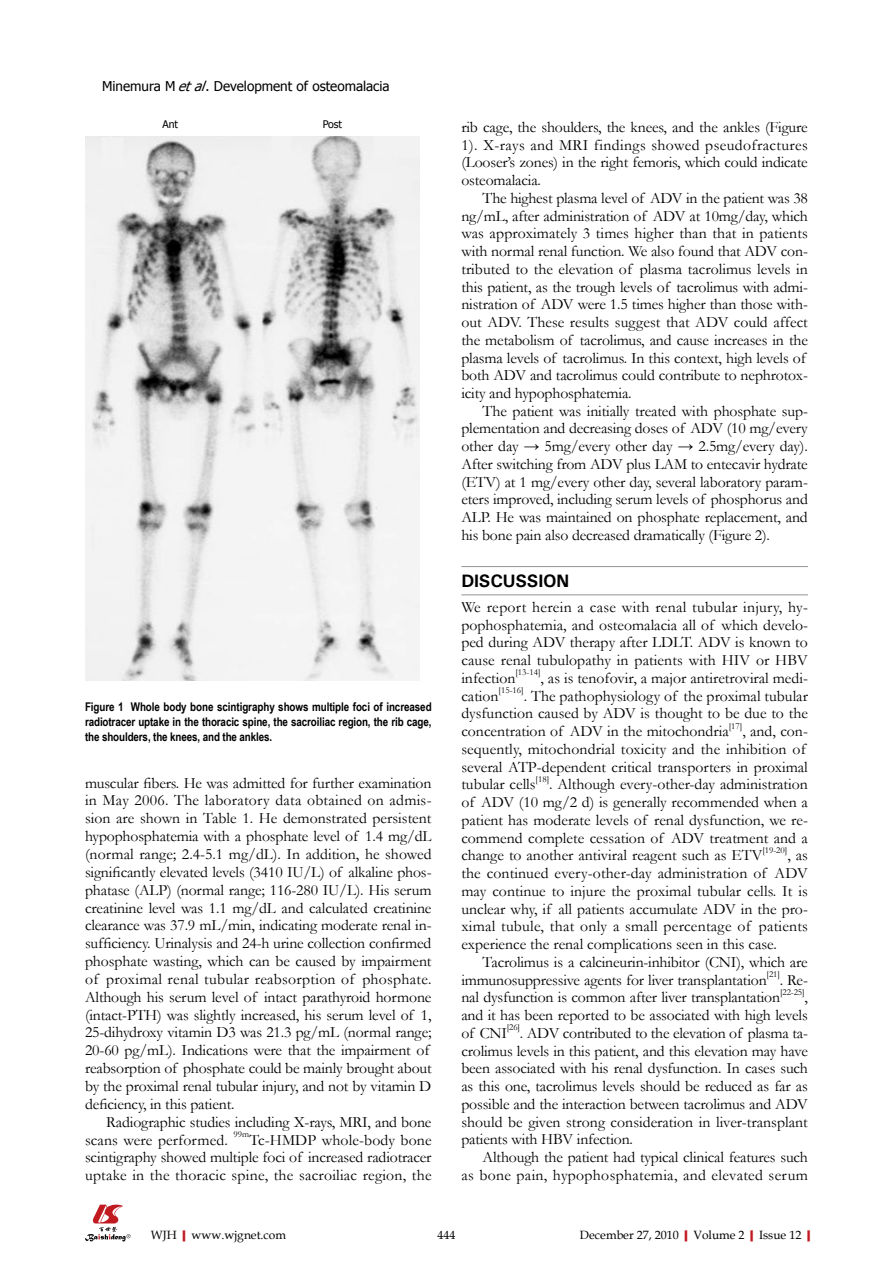
<style>
.page{position:relative;width:893px;height:1263px;background:#fff}
.page>*{position:absolute;margin:0;border:0;box-sizing:border-box;transform-origin:0 0}
.t1{font:700 18px "Univers";letter-spacing:-.01em;color:#000}
.t2{font:15.75px/17.7px "Garamond";letter-spacing:-.01em;color:#000;text-align:justify}
.t3{font:13.5px "Tahoma";color:#000}
.t4{font:700 12px/15px "Arial Narrow";letter-spacing:-.01em;color:#000;text-align:justify}
.t5{font:12px "Book Antiqua";color:#000}
.t6{font:10.5px "Tahoma";color:#000}
.t7{font:9.15px "Garamond";color:#000}
.s1{font-style:italic}
.s2{font-weight:700;color:#c01920}
</style>
<div class="page">
<svg style="left:85px;top:1204px;width:46px;height:37px"></svg>
<img style="left:85px;top:137px;width:335px;height:543px">
<hr style="left:461px;top:566px;width:347px;height:1px;background:#949495">
<hr style="left:461px;top:595px;width:347px;height:1px;background:#949495">
<p class="t3" style="left:102px;top:77px;width:289px">Minemura M <span class="s1">etal</span>. Development of osteomalacia</p>
<p class="t6" style="left:162px;top:117px;width:17px">Ant</p>
<p class="t6" style="left:323px;top:117px;width:21px">Post</p>
<p class="t4" style="left:85px;top:699px;width:348px">Figure 1 Whole body bone scintigraphy shows multiple foci of increased radiotracer uptake in the thoracic spine, the sacroiliac region, the rib cage, the shoulders, the knees, and the ankles.</p>
<p class="t2" style="left:85px;top:773px;width:348px;text-align:left">muscular fibers. He was admitted for further examination in May 2006. The laboratory data obtained on admis&shy;sion are shown in Table 1. He demonstrated persistent hypophosphatemia with a phosphate level of 1.4 mg/dL (normal range; 2.4-5.1 mg/dL). In addition, he showed significantly elevated levels (3410 IU/L) of alkaline phos&shy;phatase (ALP) (normal range; 116-280 IU/L). His serum creatinine level was 1.1 mg/dL and calculated creatinine clearance was 37.9 mL/min, indicating moderate renal in&shy;sufficiency. Urinalysis and 24-h urine collection confirmed phosphate wasting, which can be caused by impairment of proximal renal tubular reabsorption of phosphate.<br>Although his serum level of intact parathyroid hormone (intact-PTH) was slightly increased, his serum level of 1, 25-dihydroxy vitamin D3 was 21.3 pg/mL (normal range; 20-60 pg/mL). Indications were that the impairment of reabsorption of phosphate could be mainly brought about by the proximal renal tubular injury, and not by vitamin D deficiency, in this patient.</p>
<p class="t2" style="left:85px;top:1112px;width:348px;text-indent:21px">Radiographic studies including X-rays, MRI, and bone scans were performed.</p>
<p class="t7" style="left:233px;top:1128px;width:17px">99m</p>
<p class="t2" style="left:85px;top:1130px;width:348px;text-indent:164px">Tc-HMDP whole-body bone scintigraphy showed multiple foci of increased radiotracer uptake in the thoracic spine, the sacroiliac region, the</p>
<p class="t2" style="left:461px;top:118px;width:348px">rib cage, the shoulders, the knees, and the ankles (Figure 1). X-rays and MRI findings showed pseudofractures (Looser’s zones) in the right femoris, which could indicate osteoma-lacia.</p>
<p class="t2" style="left:461px;top:189px;width:348px;text-align:left;text-indent:21px">The highest plasma level of ADV in the patient was 38 ng/mL, after administration of ADV at 10mg/day, which was approximately 3 times higher than that in pa-tients with normal renal function. We also found that ADV con&shy;tributed to the elevation of plasma tacrolimus levels in this patient, as the trough levels of tacrolimus with ad-mi&shy;nis- tration of ADV were 1.5 times higher than those with&shy;out ADV. These results suggest that ADV could affect the metabolism of tacrolimus, and cause increa-ses in the plasma levels of tacrolimus. In this context, high levels of both ADV and tacrolimus could contribute to nephrotox&shy;icity and hypophosphatemia.</p>
<p class="t2" style="left:461px;top:401px;width:348px;text-indent:21px">The patient was initially treated with phosphate sup&shy;plementation and decreasing doses of ADV (10 mg/every other day → 5mg/every other day → 2.5mg/every day).<br>After switching from ADV plus LAM to entecavir hydrate (ETV) at 1 mg/every other day, several laboratory param&shy;eters improved, including serum levels of phosphorus and ALP. He was maintained on phosphate replacement, and his bone pain also decreased dramatically (Figure 2).</p>
<p class="t1" style="left:461px;top:570px;width:110px">DISCUSSION</p>
<p class="t2" style="left:461px;top:598px;width:348px">We report herein a case with renal tubular injury, hy&shy;pophosphatemia, and osteomalacia all of which deve-lo&shy;ped during ADV therapy after LDLT. ADV is known to cause renal tubulopathy in patients with HIV or HBV infection</p>
<p class="t7" style="left:515px;top:666px;width:27px">[13-14]</p>
<p class="t2" style="left:541px;top:669px;width:268px">, as is tenofovir, a major antiretroviral medi-</p>
<p class="t2" style="left:461px;top:686px;width:39px">cation</p>
<p class="t7" style="left:499px;top:684px;width:27px">[15-16]</p>
<p class="t2" style="left:461px;top:686px;width:348px;text-indent:62px">. The pathophysiology of the proximal tubular dysfunction caused by ADV is thought to be due to the concentration of ADV in the mitochondria</p>
<p class="t7" style="left:729px;top:719px;width:15px">[17]</p>
<p class="t2" style="left:461px;top:722px;width:348px;text-align:left;text-indent:281px">, and, con&shy;sequently, mitochondrial toxicity and the inhibition of se-veral ATP-dependent critical transporters in proximal tu-bular cells</p>
<p class="t7" style="left:536px;top:773px;width:15px">[18]</p>
<p class="t2" style="left:461px;top:775px;width:348px;text-indent:88px">. Although every-other-day administration of ADV (10 mg/2 d) is generally recommended when a p-atient has moderate levels of renal dysfunction, we re&shy;com-mend complete cessation of ADV treatment and a change to another antiviral reagent such as ETV</p>
<p class="t7" style="left:762px;top:844px;width:27px">[19-20]</p>
<p class="t2" style="left:461px;top:846px;width:348px;text-indent:326px">, as the continued every-other-day administration of ADV may continue to injure the proximal tubular cells. It is unclear why, if all patients accumulate ADV in the pro&shy;ximal tubule, that only a small percentage of patients expe-rience the renal complications seen in this case.</p>
<p class="t2" style="left:461px;top:952px;width:348px;text-indent:21px">Tacrolimus is a calcineurin-inhibitor (CNI), which are immunosuppressive agents for liver transplan-tation</p>
<p class="t7" style="left:767px;top:968px;width:15px">[21]</p>
<p class="t2" style="left:461px;top:970px;width:347px;text-indent:318px">. Re&shy;nal dysfunction is common after liver transplanta-tion</p>
<p class="t7" style="left:780px;top:986px;width:26px">[22-25]</p>
<p class="t2" style="left:461px;top:988px;width:348px;text-indent:343px">, and it has been reported to be associated with high levels of CNI</p>
<p class="t7" style="left:507px;top:1021px;width:15px">[26]</p>
<p class="t2" style="left:461px;top:1023px;width:348px;text-indent:59px">. ADV contributed to the elevation of plasma ta&shy;cro-limus levels in this patient, and this elevation may have been associated with his renal dysfunction. In cases such as this one, tacrolimus levels should be reduced as far as possible and the interaction between tacrolimus and ADV should be given strong consideration in liver-transplant patients with HBV infection.</p>
<p class="t2" style="left:461px;top:1148px;width:348px;text-align:right">Although the patient had typical clinical features such<br>as bone pain, hypophosphatemia, and elevated serum</p>
<p class="t5" style="left:151px;top:1226px;width:137px">WJH<span class="s2">|</span>www.wjgnet.com</p>
<p class="t5" style="left:437px;top:1226px;width:19px">444</p>
<p class="t5" style="left:580px;top:1226px;width:237px">December 27, 2010<span class="s2">|</span>Volume 2<span class="s2">|</span>Issue 12<span class="s2">|</span></p>
</div>
